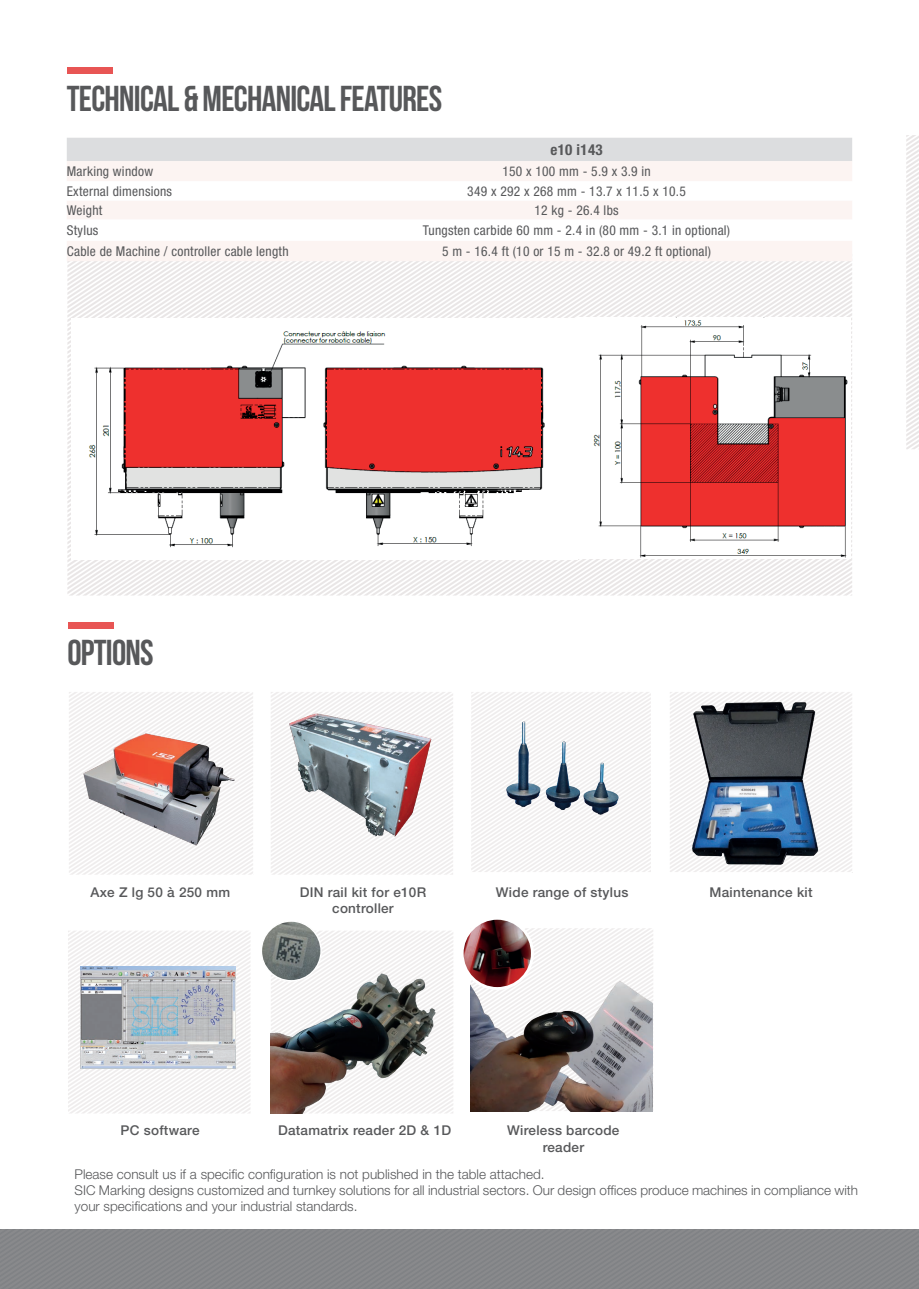
<style>
.page{position:relative;width:919px;height:1289px;background:#fff}
.page>*{position:absolute;margin:0;border:0;box-sizing:border-box;transform-origin:0 0}
.t1{font:36px "Bebas Neue";letter-spacing:-.02em;color:#57585a}
.t2{font:700 condensed 15px "Helvetica Neue LT Pro";letter-spacing:.02em;color:#57585a}
.t3{font:300 13.5px/16.2px "Helvetica Neue LT Pro";color:#57585a}
.t4{font:condensed 13.5px "Helvetica Neue LT Pro";letter-spacing:.02em;color:#57585a}
.t5{font:500 13.5px/16.2px "Helvetica Neue LT Pro";letter-spacing:.02em;color:#57585a;text-align:center}
</style>
<div class="page">
<svg style="left:670px;top:692px;width:182px;height:180px"></svg>
<svg style="left:589px;top:422px;width:263px;height:173px"></svg>
<div style="left:67px;top:241px;width:785px;height:20px;background:#fcf4f2"></div>
<svg style="left:67px;top:138px;width:785px;height:81px"></svg>
<svg style="left:69px;top:692px;width:184px;height:182px"></svg>
<svg style="left:271px;top:692px;width:182px;height:182px"></svg>
<svg style="left:525px;top:928px;width:128px;height:183px"></svg>
<svg style="left:471px;top:692px;width:180px;height:180px"></svg>
<img style="left:684px;top:692px;width:148px;height:180px">
<img style="left:280px;top:707px;width:157px;height:137px">
<img style="left:75px;top:722px;width:178px;height:131px">
<img style="left:504px;top:707px;width:122px;height:128px">
<svg style="left:68px;top:931px;width:182px;height:182px"></svg>
<img style="left:81px;top:966px;width:155px;height:102px">
<img style="left:470px;top:973px;width:182px;height:138px">
<img style="left:462px;top:918px;width:70px;height:70px;border-radius:35px">
<div style="left:460px;top:916px;width:74px;height:73px;border:3px solid #fff;border-radius:50%"></div>
<div style="left:68px;top:622px;width:45px;height:6px;background:#e85554"></div>
<div style="left:67px;top:67px;width:45px;height:6px;background:#e85554"></div>
<div style="left:0;top:1229px;width:918px;height:59px;background:#858689"></div>
<svg style="left:906px;top:135px;width:12px;height:314px"></svg>
<img style="left:71px;top:317px;width:779px;height:242px">
<svg style="left:315px;top:931px;width:138px;height:182px"></svg>
<img style="left:271px;top:964px;width:181px;height:149px">
<img style="left:261px;top:921px;width:60px;height:59px;border-radius:30px">
<div style="left:260px;top:920px;width:62px;height:61px;border:2px solid #fff;border-radius:50%"></div>
<h1 class="t1" style="left:67px;top:79px;width:377px">TECHNICAL &amp; MECHANICAL FEATURES</h1>
<p class="t2" style="left:550px;top:140px;width:54px">e10 i143</p>
<p class="t4" style="left:67px;top:163px;width:88px">Marking window</p>
<p class="t4" style="left:502px;top:163px;width:150px">150 x 100 mm - 5.9 x 3.9 in</p>
<p class="t4" style="left:67px;top:183px;width:107px">External dimensions</p>
<p class="t4" style="left:467px;top:183px;width:220px">349 x 292 x 268 mm - 13.7 x 11.5 x 10.5</p>
<p class="t4" style="left:67px;top:202px;width:37px">Weight</p>
<p class="t4" style="left:534px;top:202px;width:86px">12 kg - 26.4 lbs</p>
<p class="t4" style="left:67px;top:222px;width:33px">Stylus</p>
<p class="t4" style="left:423px;top:222px;width:309px">Tungsten carbide 60 mm - 2.4 in (80 mm - 3.1 in optional)</p>
<p class="t4" style="left:67px;top:243px;width:223px">Cable de Machine / controller cable length</p>
<p class="t4" style="left:442px;top:243px;width:270px">5 m - 16.4 ft (10 or 15 m - 32.8 or 49.2 ft optional)</p>
<h1 class="t1" style="left:67px;top:633px;width:88px">OPTIONS</h1>
<p class="t5" style="left:90px;top:883px;width:141px">Axe Z lg 50 à 250 mm</p>
<p class="t5" style="left:300px;top:883px;width:128px">DIN rail kit for e10R</p>
<p class="t5" style="left:709px;top:884px;width:105px">Maintenance kit</p>
<p class="t5" style="left:332px;top:900px;width:63px">controller</p>
<p class="t5" style="left:496px;top:883px;width:134px">Wide range of stylus</p>
<p class="t5" style="left:120px;top:1122px;width:80px">PC software</p>
<p class="t5" style="left:278px;top:1122px;width:175px">Datamatrix reader 2D &amp; 1D</p>
<p class="t5" style="left:507px;top:1122px;width:114px">Wireless barcode reader</p>
<p class="t3" style="left:75px;top:1165px;width:785px">Please consult us if a specific configuration is not published in the table attached.<br>SIC Marking designs customized and turnkey solutions for all industrial sectors. Our design offices produce machines in compliance with your specifications and your industrial standards.</p>
</div>
